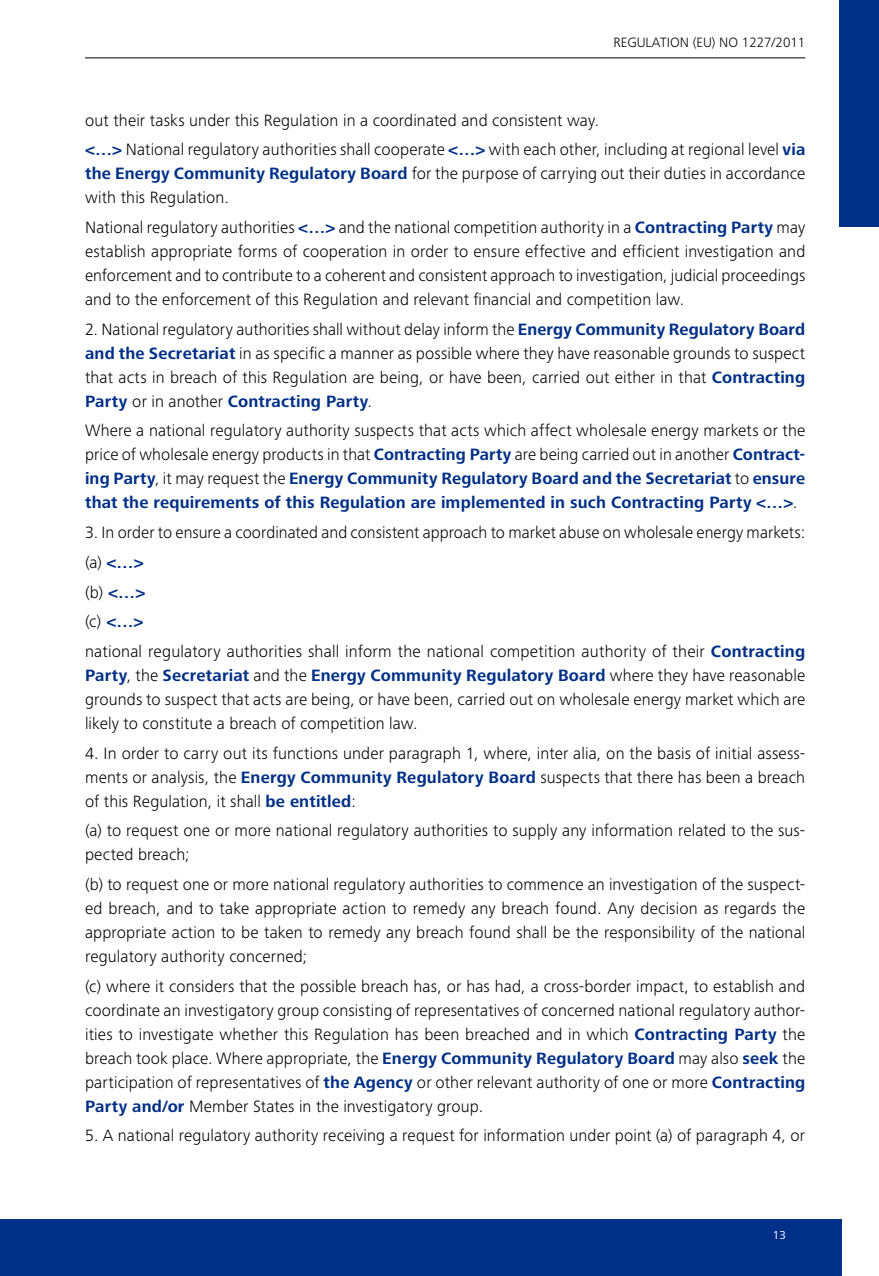
<style>
.page{position:relative;width:879px;height:1276px;background:#fff}
.page>*{position:absolute;margin:0;border:0;box-sizing:border-box;transform-origin:0 0}
.t1{font:300 17px/24px "Frutiger Next Pro";letter-spacing:.01em;color:#000;text-align:justify}
.t2{font:300 14px "Frutiger Next Pro";color:#000}
.t3{font:12px "Frutiger Next Pro";color:#fff}
.s1{font-weight:700;color:#002f87}
</style>
<div class="page">
<hr style="left:85px;top:58px;width:720px;height:1px;background:#000">
<div style="left:0;top:1219px;width:841px;height:57px;background:#002f87"></div>
<div style="left:839px;top:0;width:40px;height:227px;background:#002f87"></div>
<p class="t2" style="left:613px;top:35px;width:193px">REGULATION (EU) NO 1227/2011</p>
<p class="t1" style="left:85px;top:105px;width:722px;line-height:29.6px">out their tasks under this Regulation in a coordinated and consistent way.<br><span class="s1">&lt;…&gt;</span> National regulatory authorities shall cooperate <span class="s1">&lt;…&gt;</span> with each other, including at regional level <span class="s1">via</span></p>
<p class="t1" style="left:85px;top:162px;width:722px"><span class="s1">the Energy Community Regulatory Board</span> for the purpose of carrying out their duties in accordance with this Regulation.</p>
<p class="t1" style="left:85px;top:215px;width:722px">National regulatory authorities <span class="s1">&lt;…&gt;</span> and the national competition authority in a <span class="s1">Contracting Party</span> may establish appropriate forms of cooperation in order to ensure effective and efficient investigation and enforcement and to contribute to a coherent and consistent approach to investigation, judicial proceedings and to the enforcement of this Regulation and relevant financial and competition law.</p>
<p class="t1" style="left:85px;top:317px;width:721px">2. National regulatory authorities shall without delay inform the <span class="s1">Energy Community Regulatory Board and the Secretariat</span> in as specific a manner as possible where they have reasonable grounds to suspect that acts in breach of this Regulation are being, or have been, carried out either in that <span class="s1">Contracting Party</span> or in another <span class="s1">Contracting Party</span>.</p>
<p class="t1" style="left:85px;top:419px;width:722px">Where a national regulatory authority suspects that acts which affect wholesale energy markets or the price of wholesale energy products in that <span class="s1">Contracting Party</span> are being carried out in another <span class="s1">Contract&shy;ing Party</span>, it may request the <span class="s1">Energy Community Regulatory Board and the Secretariat</span> to <span class="s1">ensure that the requirements of this Regulation are implemented in such Contracting Party &lt;…&gt;</span>.</p>
<p class="t1" style="left:85px;top:518px;width:722px;line-height:29.6px;text-align:left">3. In order to ensure a coordinated and consistent approach to market abuse on wholesale energy markets: (a) <span class="s1">&lt;…&gt;<br></span>(b) <span class="s1">&lt;…&gt;<br></span>(c) <span class="s1">&lt;…&gt;<br></span>national regulatory authorities shall inform the national competition authority of their <span class="s1">Contracting</span></p>
<p class="t1" style="left:85px;top:663px;width:722px"><span class="s1">Party</span>, the <span class="s1">Secretariat</span> and the <span class="s1">Energy Community Regulatory Board</span> where they have reasonable grounds to suspect that acts are being, or have been, carried out on wholesale energy market which are likely to constitute a breach of competition law.</p>
<p class="t1" style="left:85px;top:741px;width:722px">4. In order to carry out its functions under paragraph 1, where, inter alia, on the basis of initial assess&shy;ments or analysis, the <span class="s1">Energy Community Regulatory Board</span> suspects that there has been a breach of this Regulation, it shall <span class="s1">be entitled</span>:</p>
<p class="t1" style="left:85px;top:818px;width:722px">(a) to request one or more national regulatory authorities to supply any information related to the sus&shy;pected breach;</p>
<p class="t1" style="left:85px;top:872px;width:722px">(b) to request one or more national regulatory authorities to commence an investigation of the suspect&shy;ed breach, and to take appropriate action to remedy any breach found. Any decision as regards the appropriate action to be taken to remedy any breach found shall be the responsibility of the national regulatory authority concerned;</p>
<p class="t1" style="left:85px;top:974px;width:722px">(c) where it considers that the possible breach has, or has had, a cross-border impact, to establish and coordinate an investigatory group consisting of representatives of concerned national regulatory author&shy;ities to investigate whether this Regulation has been breached and in which <span class="s1">Contracting Party</span> the breach took place. Where appropriate, the <span class="s1">Energy Community Regulatory Board</span> may also <span class="s1">seek</span> the participation of representatives of <span class="s1">the Agency</span> or other relevant authority of one or more <span class="s1">Contracting Party and/or</span> Member States in the investigatory group.</p>
<p class="t1" style="left:85px;top:1123px;width:721px">5. A national regulatory authority receiving a request for information under point (a) of paragraph 4, or</p>
<p class="t3" style="left:773px;top:1227px;width:15px">13</p>
</div>
